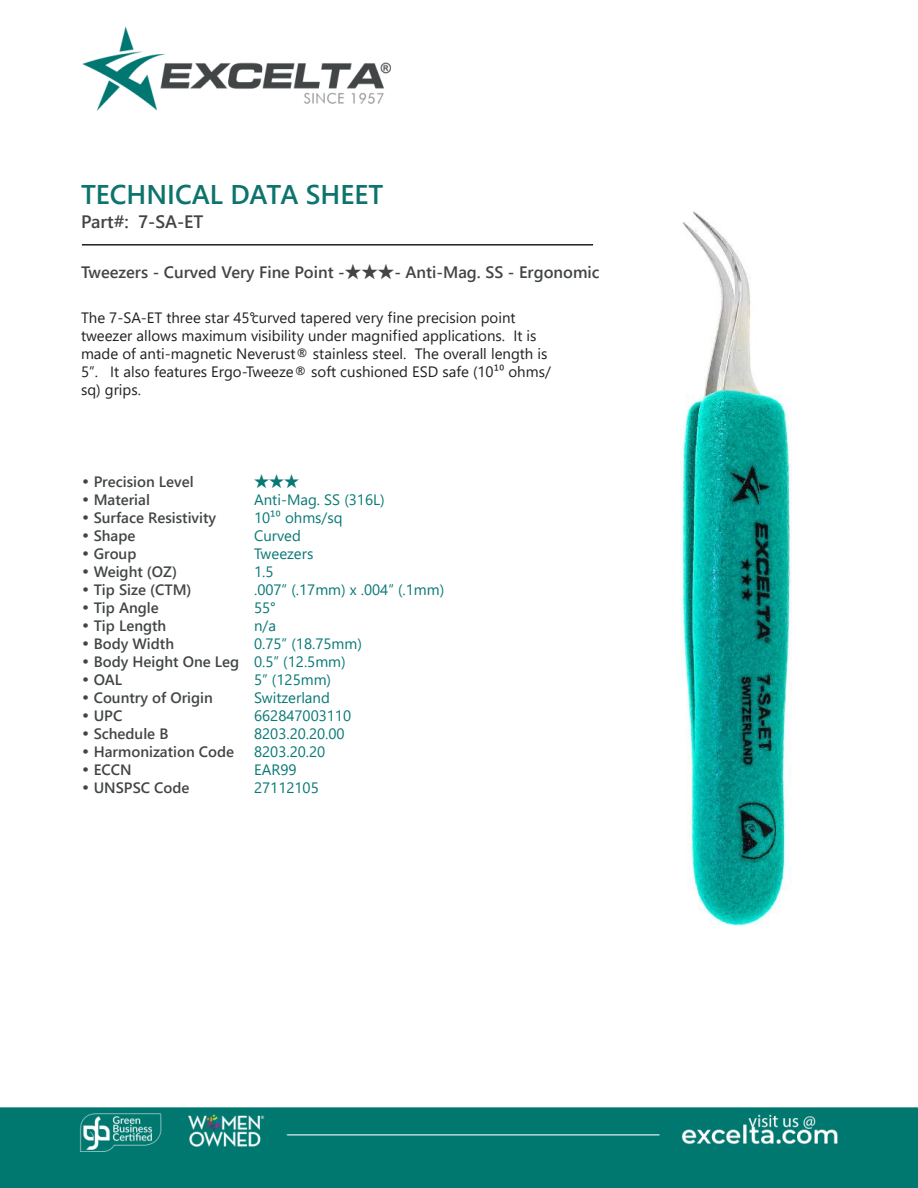
<style>
.page{position:relative;width:918px;height:1188px;background:#fff}
.page>*{position:absolute;margin:0;border:0;box-sizing:border-box;transform-origin:0 0}
.t1{font:700 27px "Yu Gothic UI";color:#0d746d}
.t2{font:700 18px "Yu Gothic UI";color:#424546}
.t3{font:700 16.5px "Yu Gothic UI";color:#424546}
.t4{font:15px/18px "Yu Gothic UI";color:#221f1f}
.t5{font:700 15px "Yu Gothic UI";color:#424546}
.t6{font:15px "Yu Gothic UI";color:#087875}
.s1{font-family:"Century Gothic";font-weight:400}
.s2{font-weight:400;color:#087875}
</style>
<div class="page">
<img style="left:0;top:26px;width:918px;height:1162px">
<img style="left:681px;top:211px;width:110px;height:716px">
<hr style="left:82px;top:244px;width:511px;height:2px;background:#221f1f">
<h1 class="t1" style="left:81px;top:183px;width:304px">TECHNICAL DATA SHEET</h1>
<p class="t2" style="left:81px;top:215px;width:124px">Part#: 7-SA-ET</p>
<p class="t3" style="left:81px;top:262px;width:520px">Tweezers - Curved Very Fine Point -★★★- Anti-Mag. SS - Ergonomic</p>
<p class="t4" style="left:81px;top:306px;width:471px">The 7-SA-ET three star 45°curved tapered very 昀椀ne precision point tweezer allows maximum visibility under magni昀椀ed applications. It is made of anti-magnetic Neverust® stainless steel. The overall length is 5”. It also features Ergo-Tweeze® soft cushioned ESD safe (10¹⁰ ohms/ sq) grips.</p>
<p class="t5" style="left:81px;top:475px;width:114px"><span class="s1">•</span> Precision Level</p>
<p class="t6" style="left:254px;top:467px;width:46px">★★★</p>
<p class="t5" style="left:81px;top:493px;width:70px"><span class="s1">•</span> Material</p>
<p class="t6" style="left:254px;top:493px;width:132px">Anti-Mag. SS (316L)</p>
<p class="t5" style="left:81px;top:511px;width:137px"><span class="s1">•</span> Surface Resistivity</p>
<p class="t6" style="left:254px;top:503px;width:90px">10¹⁰ ohms/sq</p>
<p class="t5" style="left:81px;top:529px;width:56px"><span class="s1">•</span> Shape</p>
<p class="t6" style="left:254px;top:529px;width:48px">Curved</p>
<p class="t5" style="left:81px;top:547px;width:57px"><span class="s1">•</span> Group</p>
<p class="t6" style="left:254px;top:547px;width:61px">Tweezers</p>
<p class="t5" style="left:81px;top:565px;width:98px"><span class="s1">•</span> Weight (OZ)</p>
<p class="t6" style="left:254px;top:565px;width:21px">1.5</p>
<p class="t5" style="left:81px;top:583px;width:112px"><span class="s1">•</span> Tip Size (CTM)</p>
<p class="t6" style="left:254px;top:583px;width:192px">.007” (.17mm) x .004” (.1mm)</p>
<p class="t5" style="left:81px;top:601px;width:79px"><span class="s1">•</span> Tip Angle</p>
<p class="t6" style="left:254px;top:601px;width:23px">55°</p>
<p class="t5" style="left:81px;top:619px;width:87px"><span class="s1">•</span> Tip Length</p>
<p class="t6" style="left:254px;top:619px;width:23px">n/a</p>
<p class="t5" style="left:81px;top:637px;width:95px"><span class="s1">•</span> Body Width</p>
<p class="t6" style="left:254px;top:637px;width:109px">0.75” (18.75mm)</p>
<p class="t5" style="left:81px;top:655px;width:266px"><span class="s1">•</span> Body Height One Leg <span class="s2">0.5” (12.5mm)</span></p>
<p class="t5" style="left:81px;top:673px;width:43px"><span class="s1">•</span> OAL</p>
<p class="t6" style="left:254px;top:673px;width:78px">5” (125mm)</p>
<p class="t5" style="left:81px;top:691px;width:133px"><span class="s1">•</span> Country of Origin</p>
<p class="t6" style="left:254px;top:691px;width:77px">Switzerland</p>
<p class="t5" style="left:81px;top:709px;width:43px"><span class="s1">•</span> UPC</p>
<p class="t6" style="left:254px;top:709px;width:99px">662847003110</p>
<p class="t5" style="left:81px;top:727px;width:89px"><span class="s1">•</span> Schedule B</p>
<p class="t6" style="left:254px;top:727px;width:92px">8203.20.20.00</p>
<p class="t5" style="left:81px;top:745px;width:155px"><span class="s1">•</span> Harmonization Code</p>
<p class="t6" style="left:254px;top:745px;width:73px">8203.20.20</p>
<p class="t5" style="left:81px;top:763px;width:52px"><span class="s1">•</span> ECCN</p>
<p class="t6" style="left:254px;top:763px;width:44px">EAR99</p>
<p class="t5" style="left:81px;top:781px;width:110px"><span class="s1">•</span> UNSPSC Code</p>
<p class="t6" style="left:254px;top:781px;width:66px">27112105</p>
</div>
